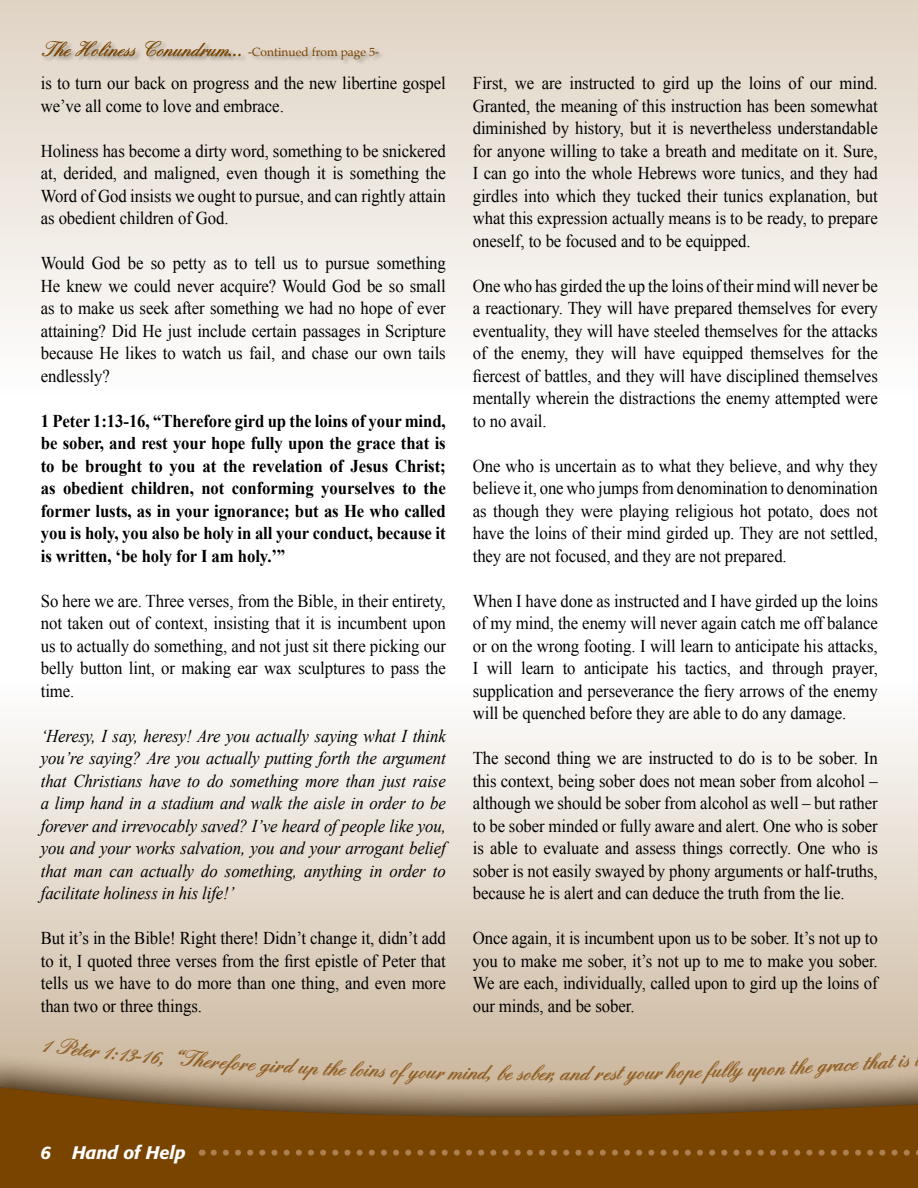
<style>
.page{position:relative;width:918px;height:1188px;background:#fff}
.page>*{position:absolute;margin:0;border:0;box-sizing:border-box;transform-origin:0 0}
.t1{font:700 22.5px "Quadrille Script Black Ssk";letter-spacing:-.005em;color:#916026;scale:.93 1}
.t2{font:700 21px "Quadrille Script Black Ssk";letter-spacing:-.005em;color:#794400;scale:.93 1}
.t3{font:18px/22.5px "Times New Roman";letter-spacing:-.005em;color:#000;text-align:justify;scale:.93 1}
.t4{font:italic 18px/22.5px "Times New Roman";letter-spacing:-.005em;color:#000;text-align:justify;scale:.93 1}
.t5{font:700 18px/22.5px "Times New Roman";letter-spacing:-.005em;color:#000;text-align:justify;scale:.93 1}
.t6{font:italic 500 18px "Formata";color:#fff}
.s1{font-family:"Palatino";font-weight:400;font-size:12px}
</style>
<div class="page">
<svg style="left:0;top:724px;width:214px;height:464px;background:#c9b69d"></svg>
<div style="left:0;top:0;width:918px;height:400px;background:linear-gradient(to bottom,#e0d3c4,#fefeff)"></div>
<hr style="left:917px;top:0;width:1px;height:400px;background:#794400">
<svg style="left:214px;top:724px;width:704px;height:464px;background:#ccb9a2"></svg>
<div style="left:42px;top:41px;width:344px;height:25px;background:#000;opacity:.3"></div>
<svg style="left:43px;top:1037px;width:37px;height:19px"></svg>
<p class="t2" style="left:41px;top:37px;width:366px">The Holiness Conundrum... <span class="s1">-Continued from page 5-</span></p>
<p class="t3" style="left:41px;top:71px;width:437px">is to turn our back on progress and the new libertine gospel we’ve all come to love and embrace.</p>
<p class="t3" style="left:41px;top:139px;width:437px">Holiness has become a dirty word, something to be snickered at, derided, and maligned, even though it is something the Word of God insists we ought to pursue, and can rightly attain as obedient children of God.</p>
<p class="t3" style="left:41px;top:251px;width:437px">Would God be so petty as to tell us to pursue something He knew we could never acquire? Would God be so small as to make us seek after something we had no hope of ever attaining? Did He just include certain passages in Scripture because He likes to watch us fail, and chase our own tails endlessly?</p>
<p class="t5" style="left:41px;top:409px;width:437px">1 Peter 1:13-16, “Therefore gird up the loins of your mind, be sober, and rest your hope fully upon the grace that is to be brought to you at the revelation of Jesus Christ; as obedient children, not conforming yourselves to the former lusts, as in your ignorance; but as He who called you is holy, you also be holy in all your conduct, because it is written, ‘be holy for I am holy.’”</p>
<p class="t3" style="left:41px;top:589px;width:437px">So here we are. Three verses, from the Bible, in their entirety, not taken out of context, insisting that it is incumbent upon us to actually do something, and not just sit there picking our belly button lint, or making ear wax sculptures to pass the time.</p>
<p class="t4" style="left:41px;top:724px;width:437px">‘Heresy, I say, heresy! Are you actually saying what I think you’re saying? Are you actually putting forth the argument that Christians have to do something more than just raise a limp hand in a stadium and walk the aisle in order to be forever and irrevocably saved? I’ve heard of people like you, you and your works salvation, you and your arrogant belief that man can actually do something, anything in order to facilitate holiness in his life!’</p>
<p class="t3" style="left:41px;top:926px;width:437px">But it’s in the Bible! Right there! Didn’t change it, didn’t add to it, I quoted three verses from the first epistle of Peter that tells us we have to do more than one thing, and even more than two or three things.</p>
<p class="t3" style="left:473px;top:71px;width:437px">First, we are instructed to gird up the loins of our mind.<br>Granted, the meaning of this instruction has been somewhat diminished by history, but it is nevertheless understandable for anyone willing to take a breath and meditate on it. Sure, I can go into the whole Hebrews wore tunics, and they had girdles into which they tucked their tunics explanation, but what this expression actually means is to be ready, to prepare oneself, to be focused and to be equipped.</p>
<p class="t3" style="left:473px;top:274px;width:437px">One who has girded the up the loins of their mind will never be a reactionary. They will have prepared themselves for every eventuality, they will have steeled themselves for the attacks of the enemy, they will have equipped themselves for the fiercest of battles, and they will have disciplined themselves mentally wherein the distractions the enemy attempted were to no avail.</p>
<p class="t3" style="left:473px;top:454px;width:437px">One who is uncertain as to what they believe, and why they believe it, one who jumps from denomination to denomination as though they were playing religious hot potato, does not have the loins of their mind girded up. They are not settled, they are not focused, and they are not prepared.</p>
<p class="t3" style="left:473px;top:589px;width:437px">When I have done as instructed and I have girded up the loins of my mind, the enemy will never again catch me off balance or on the wrong footing. I will learn to anticipate his attacks, I will learn to anticipate his tactics, and through prayer, supplication and perseverance the fiery arrows of the enemy will be quenched before they are able to do any damage.</p>
<p class="t3" style="left:473px;top:746px;width:437px">The second thing we are instructed to do is to be sober. In this context, being sober does not mean sober from alcohol – although we should be sober from alcohol as well – but rather to be sober minded or fully aware and alert. One who is sober is able to evaluate and assess things correctly. One who is sober is not easily swayed by phony arguments or half-truths, because he is alert and can deduce the truth from the lie.</p>
<p class="t3" style="left:473px;top:926px;width:437px">Once again, it is incumbent upon us to be sober. It’s not up to you to make me sober, it’s not up to me to make you sober.<br>We are each, individually, called upon to gird up the loins of our minds, and be sober.</p>
<p class="t1" style="left:80px;top:1035px;width:55px;rotate:6deg">ter 1:1</p>
<p class="t1" style="left:128px;top:1040px;width:74px;rotate:5deg">3-16, “T</p>
<p class="t1" style="left:195px;top:1046px;width:67px;rotate:4deg">herefore</p>
<p class="t1" style="left:261px;top:1050px;width:86px;rotate:3deg">gird up th</p>
<p class="t1" style="left:756px;top:1055px;width:95px;rotate:-3deg">pon the gra</p>
<p class="t1" style="left:842px;top:1050px;width:73px;rotate:-4deg">ce that is</p>
<p class="t1" style="left:339px;top:1055px;width:96px;rotate:2deg">e loins of yo</p>
<p class="t1" style="left:426px;top:1058px;width:87px;rotate:1deg">ur mind, b</p>
<p class="t1" style="left:676px;top:1058px;width:88px;rotate:-2deg">ope fully u</p>
<p class="t1" style="left:594px;top:1059px;width:90px;rotate:-1deg">rest your h</p>
<p class="t1" style="left:505px;top:1059px;width:92px">e sober, and</p>
<p class="t6" style="left:40px;top:1141px;width:147px">6 Hand of Help</p>
</div>
